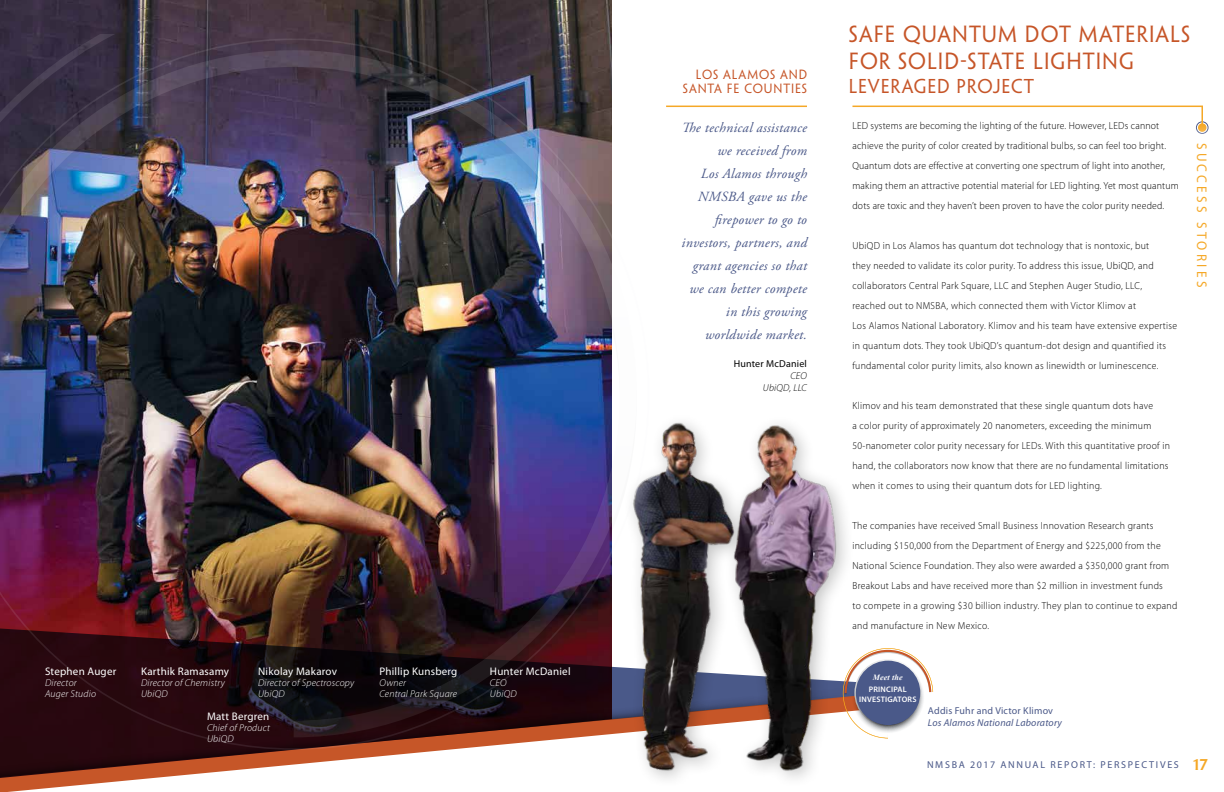
<style>
.page{position:relative;width:1224px;height:792px;background:#fff}
.page>*{position:absolute;margin:0;border:0;box-sizing:border-box;transform-origin:0 0}
.t1{font:21px/27px "Penumbra Flare Std";letter-spacing:.05em;color:#c65528}
.t2{font:18px "Penumbra Flare Std";letter-spacing:.05em;color:#c65528}
.t3{font:italic 14px/23px "Adobe Garamond Pro";letter-spacing:.02em;color:#4a5888;text-align:right}
.t4{font:14px "Myriad Pro";letter-spacing:.25em;color:#f5a827;scale:.95 1}
.t5{font:12px/14.4px "Penumbra Flare Std";letter-spacing:.075em;color:#c65528;text-align:right}
.t6{font:11px "Myriad Pro";letter-spacing:.02em;color:#fff}
.t7{font:300 10.2px/20px "Myriad Pro";letter-spacing:.03em;color:#000;scale:.95 1}
.t8{font:italic 300 10px/11px "Myriad Pro";letter-spacing:.02em;color:#fff}
.t9{font:10px "Myriad Pro";letter-spacing:.17em;color:#4a5888}
.t10{font:italic 10px "Myriad Pro";letter-spacing:.02em;color:#4a5888}
.t11{font:10px "Myriad Pro";letter-spacing:.02em;color:#4a5888}
.t12{font:10px "Myriad Pro";letter-spacing:.02em;color:#000}
.t13{font:italic 300 10px/12px "Myriad Pro";letter-spacing:.02em;color:#000;text-align:right}
.t14{font:600 8px/10px "Myriad Pro";letter-spacing:.025em;color:#fff;text-align:center}
.t15{font:italic 700 8px "Times New Roman";letter-spacing:.02em;color:#fff}
.s1{font-family:"Penumbra Flare Std";font-weight:600;font-size:14px;color:#f5a827}
</style>
<div class="page">
<img style="left:0;top:0;width:612px;height:38px">
<svg style="left:0;top:750px;width:445px;height:42px"></svg>
<img style="left:0;top:38px;width:622px;height:712px">
<svg style="left:855px;top:648px;width:79px;height:91px"></svg>
<div style="left:856px;top:660px;width:65px;height:65px;background:#4a5989;border-radius:50%"></div>
<hr style="left:666px;top:106px;width:141px;height:1px;background:#f5a827">
<img style="left:622px;top:422px;width:227px;height:356px">
<div style="left:1196px;top:121px;width:12px;height:13px;border:1px solid #4a5888;border-radius:50%"></div>
<svg style="left:852px;top:105px;width:352px;height:22px"></svg>
<svg style="left:1198px;top:123px;width:9px;height:9px"></svg>
<p class="t6" style="left:45px;top:665px;width:73px">Stephen Auger</p>
<p class="t8" style="left:45px;top:678px;width:53px">Director<br>Auger Studio</p>
<p class="t6" style="left:141px;top:665px;width:90px">Karthik Ramasamy</p>
<p class="t8" style="left:141px;top:678px;width:85px">Director of Chemistry<br>UbiQD</p>
<p class="t6" style="left:207px;top:710px;width:64px">Matt Bergren</p>
<p class="t8" style="left:207px;top:723px;width:65px">Chief of Product<br>UbiQD</p>
<p class="t6" style="left:258px;top:665px;width:81px">Nikolay Makarov</p>
<p class="t8" style="left:258px;top:678px;width:98px">Director of Spectroscopy<br>UbiQD</p>
<p class="t6" style="left:379px;top:665px;width:79px">Phillip Kunsberg</p>
<p class="t8" style="left:379px;top:678px;width:79px">Owner<br>Central Park Square</p>
<p class="t6" style="left:490px;top:665px;width:82px">Hunter McDaniel</p>
<p class="t8" style="left:490px;top:678px;width:28px">CEO<br>UbiQD</p>
<p class="t5" style="left:683px;top:67px;width:126px">LOS ALAMOS AND<br>SANTA FE COUNTIES</p>
<h3 class="t3" style="left:682px;top:116px;width:127px">The technical assistance we received from<br>Los Alamos through<br>NMSBA gave us the firepower to go to investors, partners, and grant agencies so that we can better compete in this growing worldwide market.</h3>
<p class="t12" style="left:734px;top:357px;width:75px">Hunter McDaniel</p>
<p class="t13" style="left:763px;top:370px;width:46px">CEO<br>UbiQD, LLC</p>
<h1 class="t1" style="left:849px;top:21px;width:343px">SAFE QUANTUM DOT MATERIALS<br>FOR SOLID-STATE LIGHTING</h1>
<h2 class="t2" style="left:849px;top:76px;width:187px">LEVERAGED PROJECT</h2>
<p class="t7" style="left:852px;top:116px;width:345px">LED systems are becoming the lighting of the future. However, LEDs cannot achieve the purity of color created by traditional bulbs, so can feel too bright.<br>Quantum dots are effective at converting one spectrum of light into another, making them an attractive potential material for LED lighting. Yet most quantum dots are toxic and they haven’t been proven to have the color purity needed.</p>
<p class="t7" style="left:852px;top:236px;width:343px">UbiQD in Los Alamos has quantum dot technology that is nontoxic, but<br>they needed to validate its color purity. To address this issue, UbiQD, and collaborators Central Park Square, LLC and Stephen Auger Studio, LLC, reached out to NMSBA, which connected them with Victor Klimov at<br>Los Alamos National Laboratory. Klimov and his team have extensive expertise in quantum dots. They took UbiQD’s quantum-dot design and quantified its fundamental color purity limits, also known as linewidth or luminescence.</p>
<p class="t7" style="left:852px;top:396px;width:336px">Klimov and his team demonstrated that these single quantum dots have<br>a color purity of approximately 20 nanometers, exceeding the minimum 50-nanometer color purity necessary for LEDs. With this quantitative proof in hand, the collaborators now know that there are no fundamental limitations when it comes to using their quantum dots for LED lighting.</p>
<p class="t7" style="left:852px;top:516px;width:343px">The companies have received Small Business Innovation Research grants including $150,000 from the Department of Energy and $225,000 from the National Science Foundation. They also were awarded a $350,000 grant from Breakout Labs and have received more than $2 million in investment funds<br>to compete in a growing $30 billion industry. They plan to continue to expand and manufacture in New Mexico.</p>
<p class="t15" style="left:873px;top:672px;width:31px">Meet the</p>
<p class="t14" style="left:859px;top:684px;width:59px">PRINCIPAL<br>INVESTIGATORS</p>
<p class="t11" style="left:928px;top:705px;width:127px">Addis Fuhr and Victor Klimov</p>
<p class="t10" style="left:928px;top:717px;width:136px">Los Alamos National Laboratory</p>
<h3 class="t4" style="left:1211px;top:143px;width:154px;rotate:90deg">SUCCESS STORIES</h3>
<p class="t9" style="left:927px;top:758px;width:282px">NMSBA 2017 ANNUAL REPORT: PERSPECTIVES <span class="s1">17</span></p>
</div>
